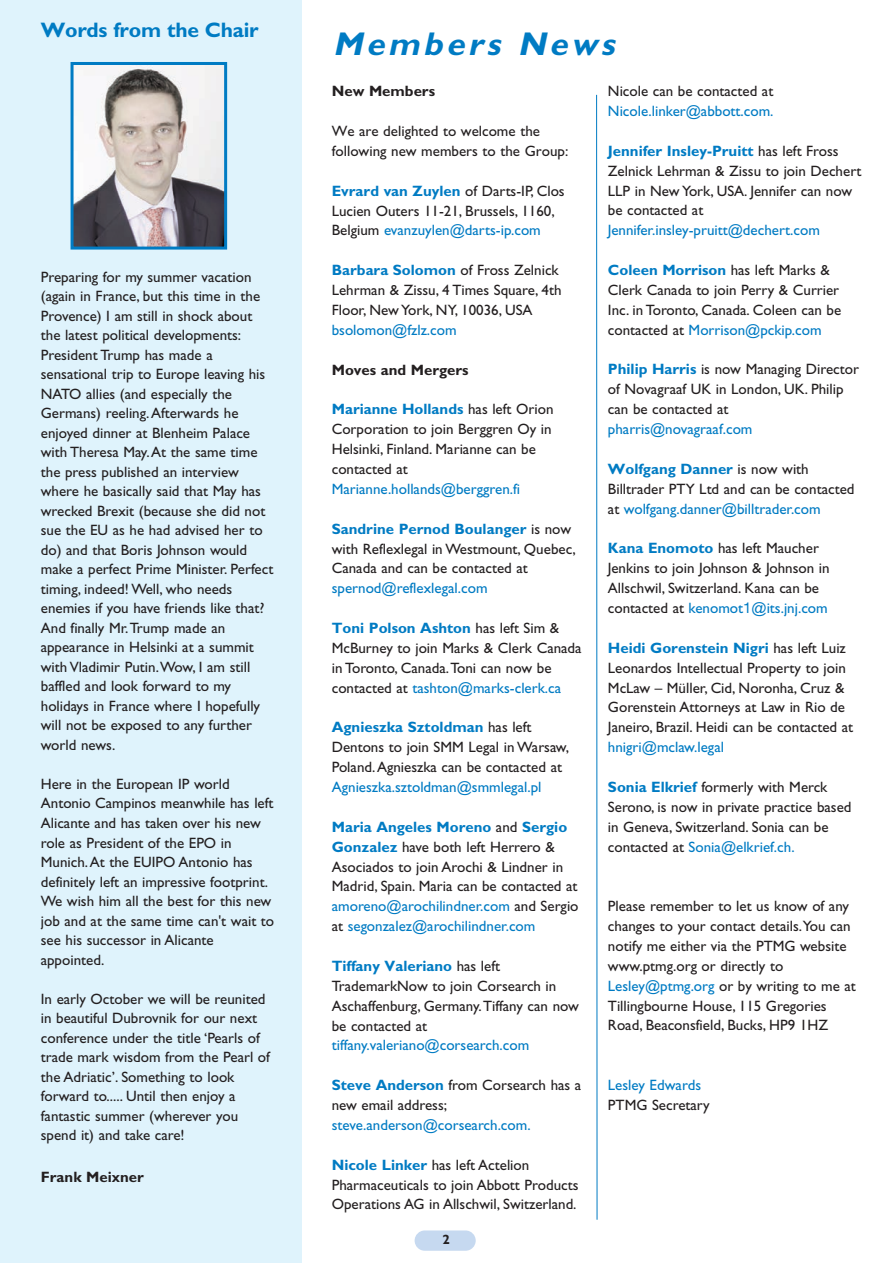
<style>
.page{position:relative;width:893px;height:1263px;background:#fff}
.page>*{position:absolute;margin:0;border:0;box-sizing:border-box;transform-origin:0 0}
.t1{font:italic 700 33px "Gill Sans Std";color:#007bc3}
.t2{font:700 21px "Gill Sans Std";letter-spacing:-.01em;color:#007bc3}
.t3{font:15px/19.5px "Gill Sans Std";color:#231f20}
.t4{font:15px "Gill Sans Std";color:#007bc3}
.t5{font:15px/19.8px "Gill Sans";color:#231f20}
.t6{font:700 15px "Gill Sans Std";color:#231f20}
.t7{font:700 13.5px "Gill Sans Std";color:#231f20}
.s1{font-weight:700;color:#007bc3}
.s2{color:#007bc3}
.s3{font-family:"Helvetica Neue";color:#007bc3}
</style>
<div class="page">
<div style="left:415px;top:1230px;width:61px;height:21px;background:#c6d9f0;border-radius:10px"></div>
<div style="left:0;top:0;width:302px;height:1263px;background:#dff3fc"></div>
<img style="left:75px;top:66px;width:148px;height:180px">
<div style="left:71px;top:62px;width:156px;height:188px;border:3px solid #007bc3"></div>
<svg style="left:596px;top:94px;width:2px;height:1126px;background:#7fbce0"></svg>
<h2 class="t2" style="left:41px;top:22px;width:219px">Words from the Chair</h2>
<p class="t3" style="left:41px;top:268px;width:234px">Preparing for my summer vacation (again in France, but this time in the<br>Provence) I am still in shock about the latest political developments:<br>President Trump has made a sensational trip to Europe leaving his<br>NATO allies (and especially the<br>Germans) reeling. Afterwards he enjoyed dinner at Blenheim Palace with Theresa May. At the same time the press published an interview where he basically said that May has wrecked Brexit (because she did not sue the EU as he had advised her to do) and that Boris Johnson would make a perfect Prime Minister. Perfect timing, indeed! Well, who needs enemies if you have friends like that?<br>And finally Mr. Trump made an appearance in Helsinki at a summit with Vladimir Putin. Wow, I am still baffled and look forward to my holidays in France where I hopefully will not be exposed to any further world news.</p>
<p class="t3" style="left:41px;top:775px;width:235px">Here in the European IP world<br>Antonio Campinos meanwhile has left<br>Alicante and has taken over his new role as President of the EPO in<br>Munich. At the EUIPO Antonio has definitely left an impressive footprint.<br>We wish him all the best for this new job and at the same time can't wait to see his successor in Alicante appointed.</p>
<p class="t3" style="left:41px;top:990px;width:231px">In early October we will be reunited in beautiful Dubrovnik for our next conference under the title ‘Pearls of trade mark wisdom from the Pearl of the Adriatic’. Something to look forward to..... Until then enjoy a fantastic summer (wherever you spend it) and take care!</p>
<p class="t6" style="left:41px;top:1171px;width:104px">Frank Meixner</p>
<h1 class="t1" style="left:333px;top:31px;width:290px">Members News</h1>
<p class="t6" style="left:332px;top:86px;width:105px">New Members</p>
<p class="t5" style="left:332px;top:121px;width:238px">We are delighted to welcome the following new members to the Group:</p>
<p class="t3" style="left:332px;top:182px;width:234px"><span class="s1">Evrard van Zuylen</span> of Darts-IP, Clos<br>Lucien Outers 11-21, Brussels, 1160,<br>Belgium <span class="s2">evanzuylen@darts-ip.com</span></p>
<p class="t3" style="left:332px;top:262px;width:231px"><span class="s1">Barbara Solomon</span> of Fross Zelnick<br>Lehrman &amp; Zissu, 4 Times Square, 4th<br>Floor, New York, NY, 10036, USA</p>
<p class="t4" style="left:332px;top:324px;width:126px">bsolomon@fzlz.com</p>
<p class="t6" style="left:332px;top:364px;width:138px">Moves and Mergers</p>
<p class="t3" style="left:332px;top:401px;width:223px"><span class="s1">Marianne Hollands</span> has left Orion<br>Corporation to join Berggren Oy in<br>Helsinki, Finland. Marianne can be contacted at</p>
<p class="t4" style="left:332px;top:483px;width:190px">Marianne.hollands@berggren.fi</p>
<p class="t3" style="left:332px;top:520px;width:246px;line-height:20px"><span class="s1">Sandrine Pernod Boulanger</span> is now with Reflexlegal in Westmount, Quebec,<br>Canada and can be contacted at</p>
<p class="t4" style="left:332px;top:582px;width:157px">spernod@reflexlegal.com</p>
<p class="t3" style="left:332px;top:619px;width:251px"><span class="s1">Toni Polson Ashton</span> has left Sim &amp; McBurney to join Marks &amp; Clerk Canada in Toronto, Canada. Toni can now be contacted at <span class="s2">tashton@marks-clerk.ca</span></p>
<p class="t3" style="left:332px;top:719px;width:239px;line-height:20px"><span class="s1">Agnieszka Sztoldman</span> has left<br>Dentons to join SMM Legal in Warsaw,<br>Poland. Agnieszka can be contacted at</p>
<p class="t4" style="left:332px;top:781px;width:211px">Agnieszka.sztoldman@smmlegal.pl</p>
<p class="t3" style="left:332px;top:818px;width:248px;line-height:20px"><span class="s1">Maria Angeles Moreno</span> and <span class="s1">Sergio Gonzalez</span> have both left Herrero &amp; Asociados to join Arochi &amp; Lindner in Madrid, Spain. Maria can be contacted at <span class="s2">amoreno@arochilindner.com</span> and Sergio at <span class="s2">segonzalez@arochilindner.com</span></p>
<p class="t3" style="left:332px;top:957px;width:249px"><span class="s1">Tiffany Valeriano</span> has left<br>TrademarkNow to join Corsearch in<br>Aschaffenburg, Germany. Tiffany can now be contacted at</p>
<p class="t4" style="left:332px;top:1040px;width:199px">tiffany.valeriano@corsearch.com</p>
<p class="t3" style="left:332px;top:1077px;width:251px"><span class="s1">Steve Anderson</span> from Corsearch has a new email address;</p>
<p class="t4" style="left:332px;top:1119px;width:200px">steve.anderson@corsearch.com.</p>
<p class="t3" style="left:332px;top:1156px;width:248px"><span class="s1">Nicole Linker</span> has left Actelion<br>Pharmaceuticals to join Abbott Products<br>Operations AG in Allschwil, Switzerland.</p>
<p class="t7" style="left:443px;top:1234px;width:9px">2</p>
<p class="t3" style="left:608px;top:83px;width:167px">Nicole can be contacted at</p>
<p class="t4" style="left:608px;top:105px;width:167px">Nicole.linker@abbott.com.</p>
<p class="t3" style="left:608px;top:142px;width:255px"><span class="s1">Jennifer Insley-Pruitt</span> has left Fross<br>Zelnick Lehrman &amp; Zissu to join Dechert<br>LLP in New York, USA. Jennifer can now be contacted at</p>
<p class="t4" style="left:608px;top:225px;width:214px">Jennifer.insley-pruitt@dechert.com</p>
<p class="t3" style="left:608px;top:262px;width:235px"><span class="s1">Coleen Morrison</span> has left Marks &amp; Clerk Canada to join Perry &amp; Currier Inc. in Toronto, Canada. Coleen can be contacted at <span class="s2">Morrison@pckip.com</span></p>
<p class="t3" style="left:608px;top:361px;width:253px"><span class="s1">Philip Harris</span> is now Managing Director of Novagraaf UK in London, UK. Philip can be contacted at</p>
<p class="t4" style="left:608px;top:423px;width:146px">pharris@novagraaf.com</p>
<p class="t3" style="left:608px;top:460px;width:248px"><span class="s1">Wolfgang Danner</span> is now with<br>Billtrader PTY Ltd and can be contacted at <span class="s2">wolfgang.danner@billtrader.com</span></p>
<p class="t3" style="left:608px;top:540px;width:223px"><span class="s1">Kana Enomoto</span> has left Maucher Jenkins to join Johnson &amp; Johnson in Allschwil, Switzerland. Kana can be contacted at <span class="s2">kenomot</span><span class="s3">1</span><span class="s2">@its.jnj.com</span></p>
<p class="t3" style="left:608px;top:639px;width:247px;line-height:20px"><span class="s1">Heidi Gorenstein Nigri</span> has left Luiz Leonardos Intellectual Property to join McLaw – Müller, Cid, Noronha, Cruz &amp; Gorenstein Attorneys at Law in Rio de Janeiro, Brazil. Heidi can be contacted at</p>
<p class="t4" style="left:608px;top:741px;width:118px">hnigri@mclaw.legal</p>
<p class="t3" style="left:608px;top:778px;width:245px;line-height:20px"><span class="s1">Sonia Elkrief</span> formerly with Merck Serono, is now in private practice based in Geneva, Switzerland. Sonia can be contacted at <span class="s2">Sonia@elkrief.ch.</span></p>
<p class="t3" style="left:608px;top:898px;width:249px">Please remember to let us know of any changes to your contact details.You can notify me either via the PTMG website www.ptmg.org or directly to <span class="s2">Lesley@ptmg.org</span> or by writing to me at Tillingbourne House, 115 Gregories Road, Beaconsfield, Bucks, HP9 1HZ</p>
<p class="t4" style="left:608px;top:1079px;width:95px">Lesley Edwards</p>
<p class="t3" style="left:608px;top:1096px;width:103px">PTMG Secretary</p>
</div>
